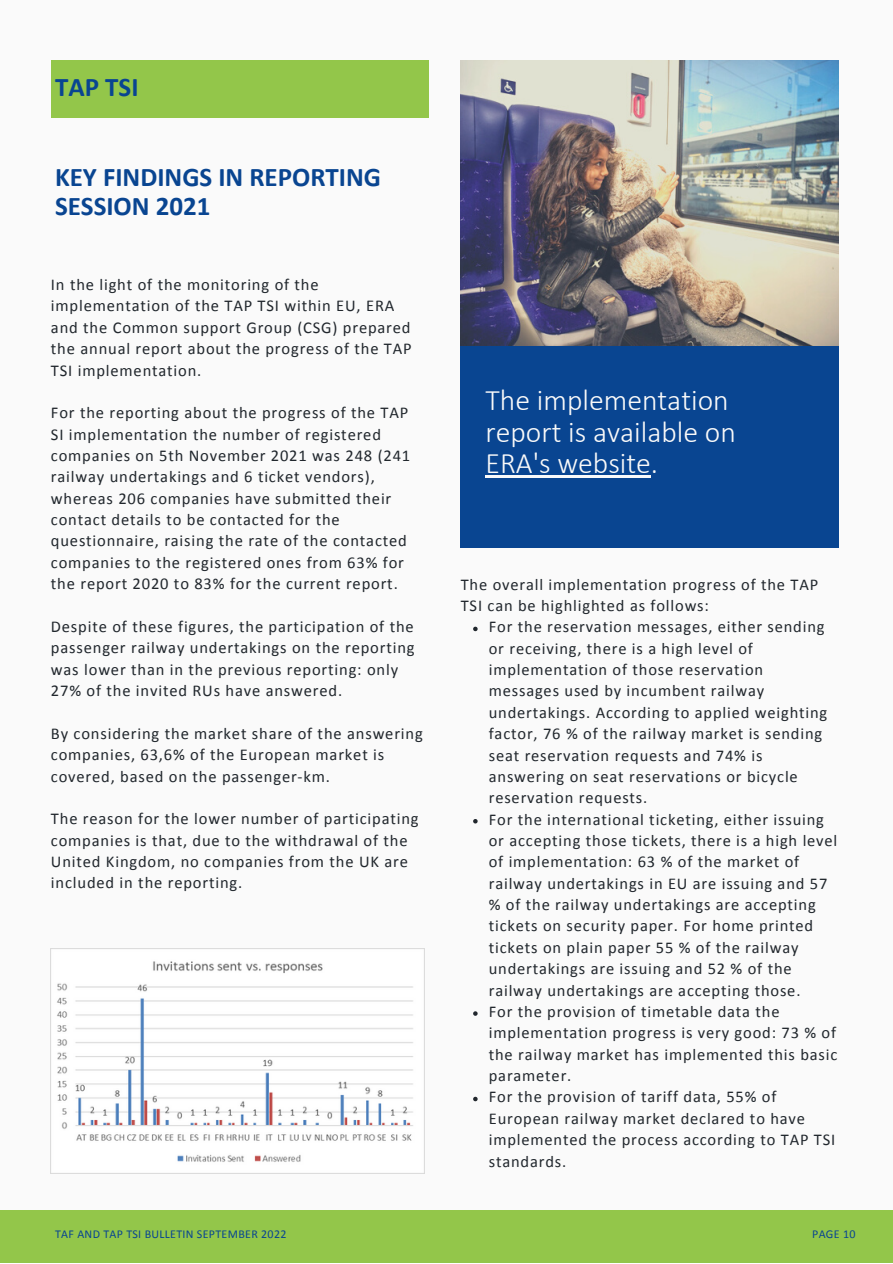
<style>
.page{position:relative;width:893px;height:1264px;background:#fff}
.page>*{position:absolute;margin:0;border:0;box-sizing:border-box;transform-origin:0 0}
.t1{font:300 29.85px/31.5px "Calibri";color:#fafafa}
.t2{font:700 27px/29.2px "Calibri";color:#094591}
.t3{font:16.5px/21.3px "Calibri";letter-spacing:.05em;color:#21272d}
.t4{font:12px "Calibri";letter-spacing:.025em;color:#094591}
</style>
<div class="page">
<div style="left:0;top:0;width:892px;height:1262px;background:#fafafa"></div>
<div style="left:0;top:1210px;width:892px;height:52px;background:#93c64a"></div>
<div style="left:460px;top:72px;width:378px;height:476px;background:#094591"></div>
<img style="left:460px;top:61px;width:378px;height:284px">
<div style="left:51px;top:61px;width:378px;height:57px;background:#93c64a"></div>
<img style="left:51px;top:948px;width:373px;height:214px">
<hr style="left:485px;top:475px;width:166px;height:2px;background:#fafafa">
<svg style="left:473px;top:626px;width:4px;height:5px"></svg>
<svg style="left:473px;top:819px;width:4px;height:4px"></svg>
<svg style="left:473px;top:1011px;width:4px;height:4px"></svg>
<svg style="left:473px;top:1096px;width:4px;height:5px"></svg>
<h2 class="t2" style="left:55px;top:75px;width:85px">TAP TSI</h2>
<h2 class="t2" style="left:55px;top:165px;width:327px">KEY FINDINGS IN REPORTING<br>SESSION 2021</h2>
<p class="t3" style="left:51px;top:275px;width:362px">In the light of the monitoring of the implementation of the TAP TSI within EU, ERA and the Common support Group (CSG) prepared the annual report about the progress of the TAP TSI implementation.</p>
<p class="t3" style="left:51px;top:403px;width:361px">For the reporting about the progress of the TAP SI implementation the number of registered companies on 5th November 2021 was 248 (241 railway undertakings and 6 ticket vendors), whereas 206 companies have submitted their contact details to be contacted for the questionnaire, raising the rate of the contacted companies to the registered ones from 63% for the report 2020 to 83% for the current report.</p>
<p class="t3" style="left:51px;top:617px;width:365px">Despite of these figures, the participation of the passenger railway undertakings on the reporting was lower than in the previous reporting: only 27% of the invited RUs have answered.</p>
<p class="t3" style="left:51px;top:724px;width:373px">By considering the market share of the answering companies, 63,6% of the European market is covered, based on the passenger-km.</p>
<p class="t3" style="left:51px;top:809px;width:369px">The reason for the lower number of participating companies is that, due to the withdrawal of the United Kingdom, no companies from the UK are included in the reporting.</p>
<h1 class="t1" style="left:485px;top:387px;width:252px">The implementation report is available on<br>ERA's website.</h1>
<p class="t3" style="left:460px;top:575px;width:359px">The overall implementation progress of the TAP<br>TSI can be highlighted as follows:</p>
<p class="t3" style="left:488px;top:617px;width:350px">For the reservation messages, either sending or receiving, there is a high level of implementation of those reservation messages used by incumbent railway undertakings. According to applied weighting factor, 76 % of the railway market is sending seat reservation requests and 74% is answering on seat reservations or bicycle reservation requests.<br>For the international ticketing, either issuing or accepting those tickets, there is a high level of implementation: 63 % of the market of railway undertakings in EU are issuing and 57 % of the railway undertakings are accepting tickets on security paper. For home printed tickets on plain paper 55 % of the railway undertakings are issuing and 52 % of the railway undertakings are accepting those.<br>For the provision of timetable data the implementation progress is very good: 73 % of the railway market has implemented this basic parameter.<br>For the provision of tariff data, 55% of European railway market declared to have implemented the process according to TAP TSI standards.</p>
<p class="t4" style="left:55px;top:1228px;width:233px">TAF AND TAP TSI BULLETIN SEPTEMBER 2022</p>
<p class="t4" style="left:812px;top:1229px;width:45px">PAGE 10</p>
</div>
